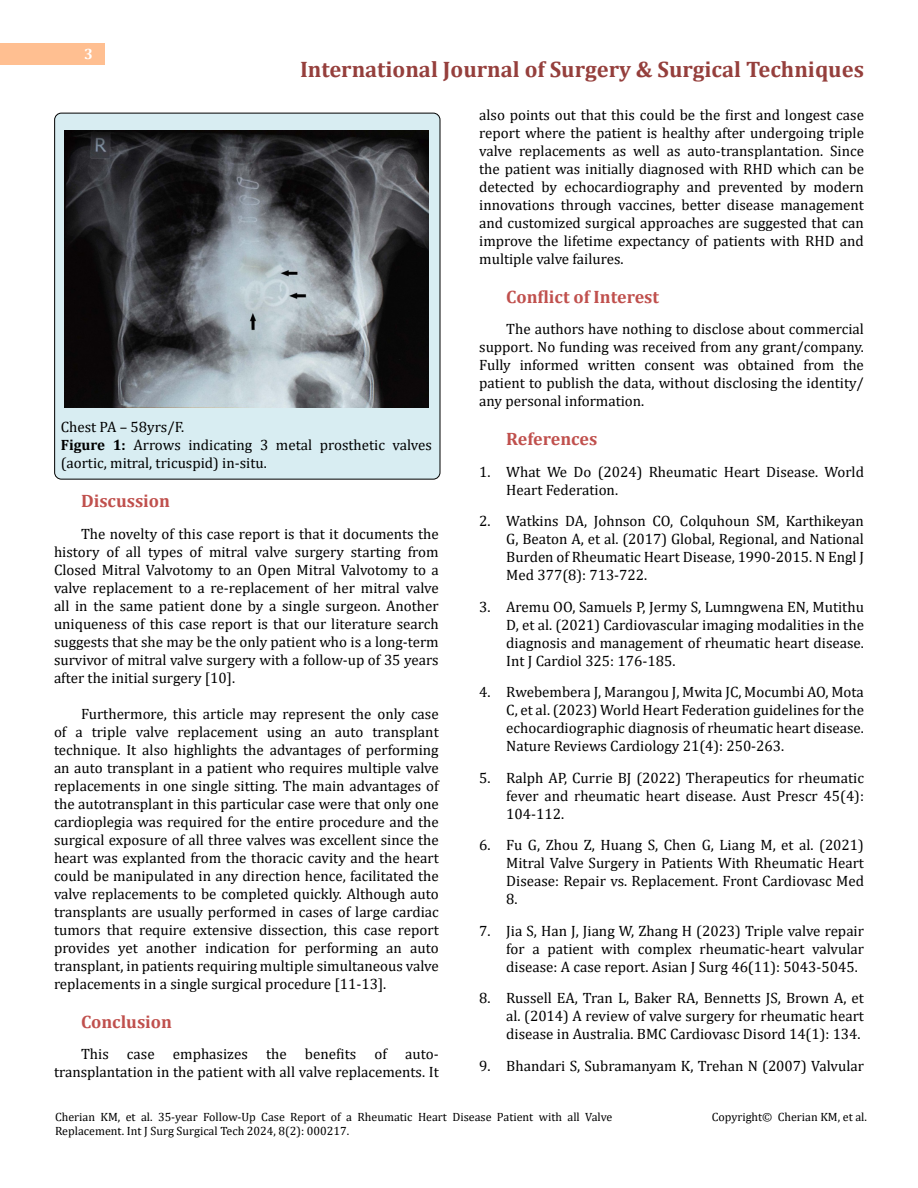
<style>
.page{position:relative;width:918px;height:1188px;background:#fff}
.page>*{position:absolute;margin:0;border:0;box-sizing:border-box;transform-origin:0 0}
.t1{font:700 22.5px "Cambria";color:#953f3c}
.t2{font:700 18px "Cambria";color:#c0504d}
.t3{font:15px/18px "Cambria";color:#000;text-align:justify}
.t4{font:700 15px "Cambria";color:#fff}
.t5{font:12px/14.4px "Cambria";color:#000}
.s1{font-weight:700}
</style>
<div class="page">
<div style="left:0;top:43px;width:105px;height:21px;background:#ffbf91"></div>
<div style="left:55px;top:113px;width:385px;height:366px;background:#d8edf2;border-radius:7px"></div>
<div style="left:54px;top:113px;width:386px;height:367px;border:1px solid #000;border-radius:7px"></div>
<img style="left:64px;top:130px;width:364px;height:277px">
<p class="t4" style="left:84px;top:44px;width:10px">3</p>
<h1 class="t1" style="left:300px;top:54px;width:566px">International Journal of Surgery &amp; Surgical Techniques</h1>
<p class="t3" style="left:61px;top:418px;width:373px;text-align:left">Chest PA – 58yrs/F.<br><span class="s1">Figure 1:</span> Arrows indicating 3 metal prosthetic valves (aortic, mitral, tricuspid) in-situ.</p>
<p class="t2" style="left:81px;top:489px;width:91px">Discussion</p>
<p class="t3" style="left:54px;top:525px;width:386px;text-indent:27px">The novelty of this case report is that it documents the history of all types of mitral valve surgery starting from Closed Mitral Valvotomy to an Open Mitral Valvotomy to a valve replacement to a re-replacement of her mitral valve all in the same patient done by a single surgeon. Another uniqueness of this case report is that our literature search suggests that she may be the only patient who is a long-term survivor of mitral valve surgery with a follow-up of 35 years after the initial surgery [10].</p>
<p class="t3" style="left:54px;top:705px;width:386px;text-indent:27px">Furthermore, this article may represent the only case of a triple valve replacement using an auto transplant technique. It also highlights the advantages of performing an auto transplant in a patient who requires multiple valve replacements in one single sitting. The main advantages of the autotransplant in this particular case were that only one cardioplegia was required for the entire procedure and the surgical exposure of all three valves was excellent since the heart was explanted from the thoracic cavity and the heart could be manipulated in any direction hence, facilitated the valve replacements to be completed quickly. Although auto transplants are usually performed in cases of large cardiac tumors that require extensive dissection, this case report provides yet another indication for performing an auto transplant, in patients requiring multiple simultaneous valve replacements in a single surgical procedure [11-13].</p>
<p class="t2" style="left:81px;top:1009px;width:93px">Conclusion</p>
<p class="t3" style="left:54px;top:1045px;width:386px;text-align:right">This case emphasizes the benefits of auto&shy;transplantation in the patient with all valve replacements. It</p>
<p class="t3" style="left:479px;top:105px;width:386px">also points out that this could be the first and longest case report where the patient is healthy after undergoing triple valve replacements as well as auto-transplantation. Since the patient was initially diagnosed with RHD which can be detected by echocardiography and prevented by modern innovations through vaccines, better disease management and customized surgical approaches are suggested that can improve the lifetime expectancy of patients with RHD and multiple valve failures.</p>
<p class="t2" style="left:506px;top:284px;width:154px">Conflict of Interest</p>
<p class="t3" style="left:479px;top:320px;width:386px;text-indent:27px">The authors have nothing to disclose about commercial support. No funding was received from any grant/company.<br>Fully informed written consent was obtained from the patient to publish the data, without disclosing the identity/ any personal information.</p>
<p class="t2" style="left:506px;top:426px;width:93px">References</p>
<p class="t3" style="left:506px;top:462px;width:359px;text-indent:-27px">1. What We Do (2024) Rheumatic Heart Disease. World<br>Heart Federation.</p>
<p class="t3" style="left:506px;top:512px;width:359px;text-indent:-27px">2. Watkins DA, Johnson CO, Colquhoun SM, Karthikeyan G, Beaton A, et al. (2017) Global, Regional, and National Burden of Rheumatic Heart Disease, 1990-2015. N Engl J Med 377(8): 713-722.</p>
<p class="t3" style="left:506px;top:597px;width:359px;text-indent:-27px">3. Aremu OO, Samuels P, Jermy S, Lumngwena EN, Mutithu D, et al. (2021) Cardiovascular imaging modalities in the diagnosis and management of rheumatic heart disease.<br>Int J Cardiol 325: 176-185.</p>
<p class="t3" style="left:506px;top:683px;width:359px;text-indent:-27px">4. Rwebembera J, Marangou J, Mwita JC, Mocumbi AO, Mota C, et al. (2023) World Heart Federation guidelines for the echocardiographic diagnosis of rheumatic heart disease.<br>Nature Reviews Cardiology 21(4): 250-263.</p>
<p class="t3" style="left:506px;top:768px;width:359px;text-indent:-27px">5. Ralph AP, Currie BJ (2022) Therapeutics for rheumatic fever and rheumatic heart disease. Aust Prescr 45(4):<br>104-112.</p>
<p class="t3" style="left:506px;top:836px;width:359px;text-indent:-27px">6. Fu G, Zhou Z, Huang S, Chen G, Liang M, et al. (2021)<br>Mitral Valve Surgery in Patients With Rheumatic Heart Disease: Repair vs. Replacement. Front Cardiovasc Med 8.</p>
<p class="t3" style="left:506px;top:921px;width:359px;text-indent:-27px">7. Jia S, Han J, Jiang W, Zhang H (2023) Triple valve repair for a patient with complex rheumatic-heart valvular disease: A case report. Asian J Surg 46(11): 5043-5045.</p>
<p class="t3" style="left:506px;top:989px;width:359px;text-indent:-27px">8. Russell EA, Tran L, Baker RA, Bennetts JS, Brown A, et al. (2014) A review of valve surgery for rheumatic heart disease in Australia. BMC Cardiovasc Disord 14(1): 134.</p>
<p class="t3" style="left:479px;top:1056px;width:386px">9. Bhandari S, Subramanyam K, Trehan N (2007) Valvular</p>
<p class="t5" style="left:55px;top:1109px;width:559px">Cherian KM, et al. 35-year Follow-Up Case Report of a Rheumatic Heart Disease Patient with all Valve<br>Replacement. Int J Surg Surgical Tech 2024, 8(2): 000217.</p>
<p class="t5" style="left:712px;top:1109px;width:157px">Copyright© Cherian KM, et al.</p>
</div>
